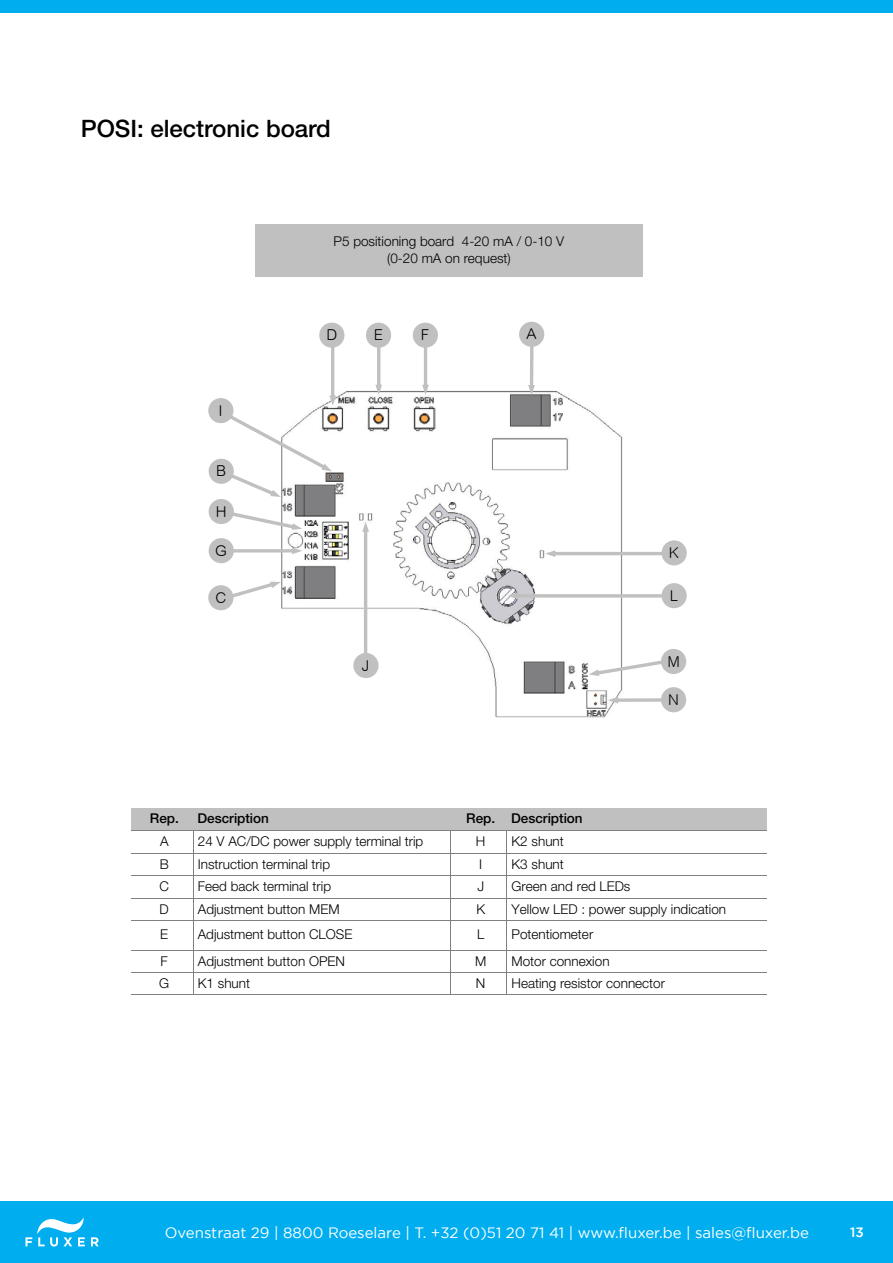
<style>
.page{position:relative;width:893px;height:1263px;background:#fff}
.page>*{position:absolute;margin:0;border:0;box-sizing:border-box;transform-origin:0 0}
.t1{font:500 24px "Helvetica Neue LT Std";color:#000}
.t2{font:15px "Gotham";color:#fff}
.t3{font:300 15px "Arial Rounded MT";color:#000}
.t4{font:300 13.5px/16.2px "Helvetica Neue LT Std";color:#000;text-align:center}
.t5{font:500 13.5px/22.8px "Helvetica Neue LT Std";color:#000}
.t6{font:500 13.5px "Gotham";color:#fff}
.s1{font-weight:300}
</style>
<div class="page">
<div style="left:0;top:0;width:893px;height:13px;background:#00aeef"></div>
<div style="left:0;top:1201px;width:893px;height:62px;background:#00aeef"></div>
<svg style="left:91px;top:1237px;width:8px;height:9px"></svg>
<svg style="left:26px;top:1218px;width:59px;height:28px"></svg>
<img style="left:275px;top:390px;width:348px;height:328px">
<svg style="left:225px;top:510px;width:77px;height:20px"></svg>
<div style="left:209px;top:499px;width:25px;height:25px;background:#c0c0c0;border-radius:50%"></div>
<svg style="left:234px;top:547px;width:68px;height:7px"></svg>
<div style="left:209px;top:538px;width:25px;height:25px;background:#c0c0c0;border-radius:50%"></div>
<div style="left:319px;top:323px;width:25px;height:25px;background:#c0c0c0;border-radius:50%"></div>
<svg style="left:375px;top:348px;width:7px;height:47px"></svg>
<div style="left:366px;top:323px;width:25px;height:25px;background:#c0c0c0;border-radius:50%"></div>
<svg style="left:224px;top:582px;width:57px;height:19px"></svg>
<div style="left:208px;top:585px;width:25px;height:25px;background:#c0c0c0;border-radius:50%"></div>
<svg style="left:422px;top:348px;width:7px;height:47px"></svg>
<div style="left:413px;top:323px;width:25px;height:25px;background:#c0c0c0;border-radius:50%"></div>
<svg style="left:608px;top:697px;width:53px;height:6px"></svg>
<div style="left:661px;top:687px;width:25px;height:25px;background:#c0c0c0;border-radius:50%"></div>
<div style="left:209px;top:459px;width:25px;height:25px;background:#c0c0c0;border-radius:50%"></div>
<svg style="left:221px;top:333px;width:115px;height:164px"></svg>
<div style="left:208px;top:398px;width:25px;height:25px;background:#c0c0c0;border-radius:50%"></div>
<svg style="left:528px;top:347px;width:7px;height:48px"></svg>
<div style="left:519px;top:322px;width:25px;height:25px;background:#c0c0c0;border-radius:50%"></div>
<svg style="left:589px;top:660px;width:76px;height:16px"></svg>
<div style="left:661px;top:649px;width:25px;height:25px;background:#c0c0c0;border-radius:50%"></div>
<svg style="left:508px;top:592px;width:153px;height:7px"></svg>
<div style="left:661px;top:583px;width:26px;height:25px;background:#c0c0c0;border-radius:50%"></div>
<svg style="left:545px;top:550px;width:116px;height:7px"></svg>
<div style="left:661px;top:540px;width:26px;height:25px;background:#c0c0c0;border-radius:50%"></div>
<svg style="left:362px;top:522px;width:7px;height:131px"></svg>
<div style="left:353px;top:653px;width:26px;height:25px;background:#c0c0c0;border-radius:50%"></div>
<div style="left:256px;top:224px;width:387px;height:53px;background:#c0c0c0"></div>
<div style="left:131px;top:808px;width:62px;height:23px;background:#c0c0c0"></div>
<div style="left:193px;top:808px;width:257px;height:23px;background:#c0c0c0"></div>
<div style="left:450px;top:808px;width:57px;height:23px;background:#c0c0c0"></div>
<div style="left:507px;top:808px;width:260px;height:23px;background:#c0c0c0"></div>
<hr style="left:193px;top:831px;width:1px;height:163px;background:#808080">
<hr style="left:450px;top:831px;width:1px;height:163px;background:#808080">
<hr style="left:507px;top:831px;width:1px;height:163px;background:#808080">
<hr style="left:131px;top:830px;width:636px;height:1px;background:#808080">
<hr style="left:131px;top:853px;width:636px;height:1px;background:#808080">
<hr style="left:131px;top:875px;width:636px;height:1px;background:#808080">
<hr style="left:131px;top:920px;width:636px;height:1px;background:#808080">
<hr style="left:131px;top:950px;width:636px;height:1px;background:#808080">
<hr style="left:131px;top:972px;width:636px;height:1px;background:#808080">
<hr style="left:131px;top:994px;width:636px;height:1px;background:#808080">
<hr style="left:131px;top:898px;width:636px;height:1px;background:#808080">
<p class="t1" style="left:81px;top:114px;width:252px">POSI: electronic board</p>
<p class="t4" style="left:334px;top:233px;width:232px">P5 positioning board 4-20 mA / 0-10 V (0-20 mA on request)</p>
<p class="t3" style="left:219px;top:402px;width:6px">I</p>
<p class="t3" style="left:216px;top:462px;width:12px">B</p>
<p class="t3" style="left:216px;top:503px;width:12px">H</p>
<p class="t3" style="left:215px;top:542px;width:13px">G</p>
<p class="t3" style="left:215px;top:589px;width:12px">C</p>
<p class="t3" style="left:326px;top:326px;width:12px">D</p>
<p class="t3" style="left:374px;top:326px;width:11px">E</p>
<p class="t3" style="left:421px;top:326px;width:10px">F</p>
<p class="t3" style="left:526px;top:325px;width:12px">A</p>
<p class="t3" style="left:362px;top:657px;width:9px">J</p>
<p class="t5" style="left:150px;top:807px;width:31px">Rep.</p>
<p class="t5" style="left:197px;top:807px;width:73px">Description</p>
<p class="t4" style="left:160px;top:833px;width:10px">A</p>
<p class="t4" style="left:198px;top:833px;width:227px">24 V AC/DC power supply terminal trip</p>
<p class="t4" style="left:160px;top:855px;width:11px">B</p>
<p class="t4" style="left:198px;top:855px;width:134px">Instruction terminal trip</p>
<p class="t5" style="left:476px;top:807px;width:108px;text-indent:-10px">Rep. Description<br><span class="s1">H</span></p>
<p class="t4" style="left:511px;top:833px;width:54px">K2 shunt</p>
<p class="t4" style="left:479px;top:855px;width:4px">I</p>
<p class="t4" style="left:512px;top:855px;width:54px">K3 shunt</p>
<p class="t3" style="left:669px;top:544px;width:12px">K</p>
<p class="t3" style="left:670px;top:587px;width:10px">L</p>
<p class="t3" style="left:668px;top:653px;width:14px">M</p>
<p class="t3" style="left:668px;top:691px;width:12px">N</p>
<p class="t4" style="left:159px;top:878px;width:11px">C</p>
<p class="t4" style="left:198px;top:878px;width:135px">Feed back terminal trip</p>
<p class="t4" style="left:477px;top:878px;width:8px">J</p>
<p class="t4" style="left:512px;top:878px;width:120px">Green and red LEDs</p>
<p class="t4" style="left:160px;top:900px;width:11px">D</p>
<p class="t4" style="left:198px;top:900px;width:143px">Adjustment button MEM</p>
<p class="t4" style="left:476px;top:900px;width:10px">K</p>
<p class="t4" style="left:512px;top:900px;width:216px">Yellow LED : power supply indication</p>
<p class="t4" style="left:160px;top:926px;width:10px">E</p>
<p class="t4" style="left:198px;top:926px;width:156px">Adjustment button CLOSE</p>
<p class="t4" style="left:161px;top:952px;width:9px">F</p>
<p class="t4" style="left:198px;top:952px;width:149px">Adjustment button OPEN</p>
<p class="t4" style="left:159px;top:974px;width:12px">G</p>
<p class="t4" style="left:198px;top:974px;width:54px">K1 shunt</p>
<p class="t4" style="left:477px;top:926px;width:9px">L</p>
<p class="t4" style="left:511px;top:926px;width:83px">Potentiometer</p>
<p class="t4" style="left:475px;top:952px;width:13px">M</p>
<p class="t4" style="left:511px;top:952px;width:100px">Motor connexion</p>
<p class="t4" style="left:476px;top:974px;width:11px">N</p>
<p class="t4" style="left:511px;top:974px;width:155px">Heating resistor connector</p>
<p class="t2" style="left:165px;top:1224px;width:646px">Ovenstraat 29 | 8800 Roeselare | T. +32 (0)51 20 71 41 | www.fluxer.be | sales@fluxer.be</p>
<p class="t6" style="left:850px;top:1225px;width:15px">13</p>
</div>
